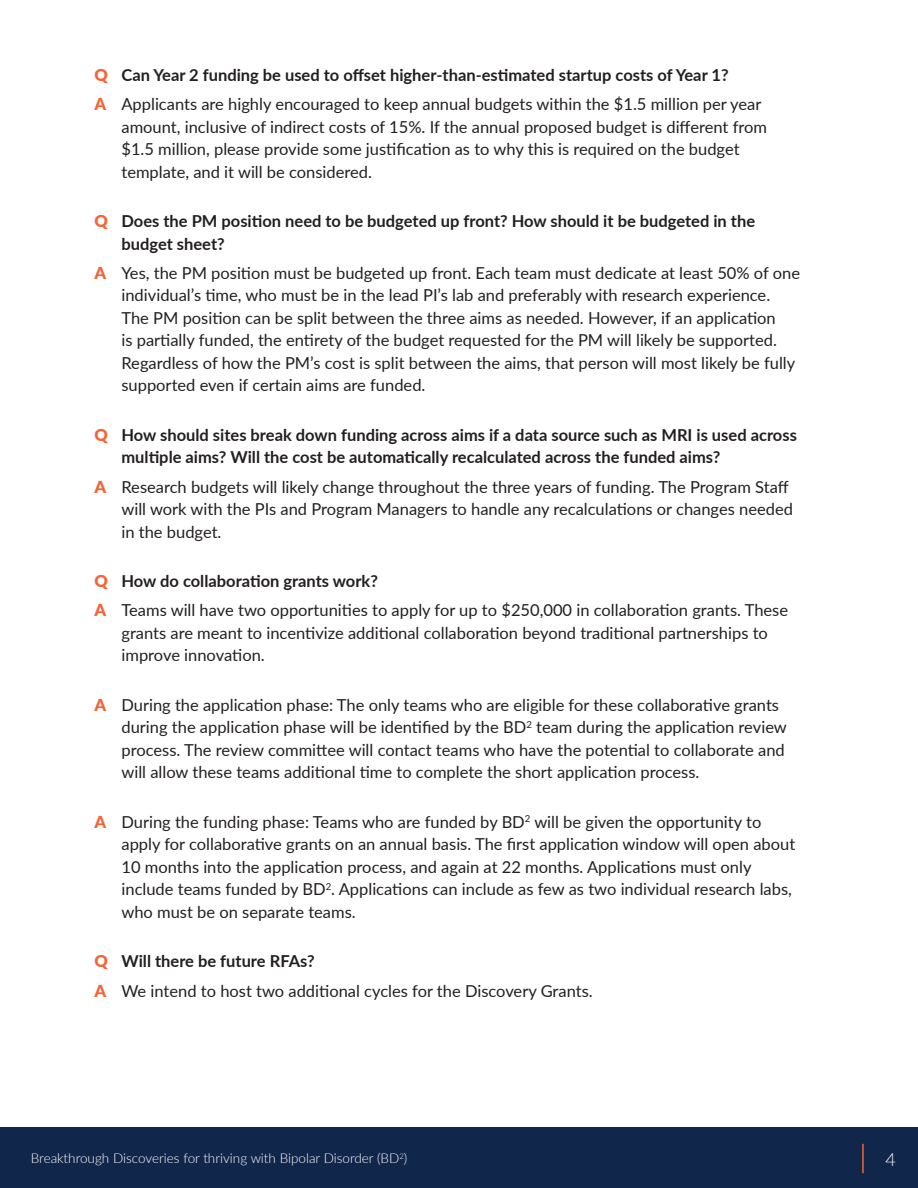
<style>
.page{position:relative;width:918px;height:1188px;background:#fff}
.page>*{position:absolute;margin:0;border:0;box-sizing:border-box;transform-origin:0 0}
.t1{font:300 18px "Lato";color:#fff}
.t2{font:16.5px/22.5px "Lato";color:#231f20}
.t3{font:700 16.5px/22.5px "Lato";color:#231f20}
.t4{font:300 13.5px "Lato";color:#fff}
.t5{font:300 7.8px "Lato";color:#fff}
.s1{font-weight:900;color:#f26638}
.s2{font-weight:700}
.s3{font-size:13.5px}
</style>
<div class="page">
<div style="left:0;top:1128px;width:918px;height:60px;background:#10264b"></div>
<hr style="left:862px;top:1144px;width:2px;height:29px;background:#f26638">
<p class="t2" style="left:94px;top:59px;width:668px;line-height:29.2px"><span class="s1">Q</span> <span class="s2">Can Year 2 funding be used to offset higher-than-estimated startup costs of Year 1?<br></span><span class="s1">A</span> Applicants are highly encouraged to keep annual budgets within the $1.5 million per year</p>
<p class="t2" style="left:121px;top:115px;width:647px">amount, inclusive of indirect costs of 15%. If the annual proposed budget is different from $1.5 million, please provide some justification as to why this is required on the budget template, and it will be considered.</p>
<p class="t3" style="left:121px;top:209px;width:635px;text-indent:-27px"><span class="s1">Q</span> Does the PM position need to be budgeted up front? How should it be budgeted in the budget sheet?</p>
<p class="t2" style="left:121px;top:261px;width:680px;text-indent:-27px"><span class="s1">A</span> Yes, the PM position must be budgeted up front. Each team must dedicate at least 50% of one individual’s time, who must be in the lead PI’s lab and preferably with research experience.<br>The PM position can be split between the three aims as needed. However, if an application<br>is partially funded, the entirety of the budget requested for the PM will likely be supported.<br>Regardless of how the PM’s cost is split between the aims, that person will most likely be fully supported even if certain aims are funded.</p>
<p class="t3" style="left:121px;top:423px;width:677px;text-indent:-27px"><span class="s1">Q</span> How should sites break down funding across aims if a data source such as MRI is used across multiple aims? Will the cost be automatically recalculated across the funded aims?</p>
<p class="t2" style="left:121px;top:475px;width:673px;text-indent:-27px"><span class="s1">A</span> Research budgets will likely change throughout the three years of funding. The Program Staff will work with the PIs and Program Managers to handle any recalculations or changes needed in the budget.</p>
<p class="t2" style="left:94px;top:566px;width:695px;line-height:29.2px"><span class="s1">Q</span> <span class="s2">How do collaboration grants work?<br></span><span class="s1">A</span> Teams will have two opportunities to apply for up to $250,000 in collaboration grants. These</p>
<p class="t2" style="left:121px;top:621px;width:648px">grants are meant to incentivize additional collaboration beyond traditional partnerships to improve innovation.</p>
<p class="t2" style="left:121px;top:693px;width:667px;text-indent:-27px"><span class="s1">A</span> During the application phase: The only teams who are eligible for these collaborative grants during the application phase will be identified by the BD<sup>2</sup> team during the application review process. The review committee will contact teams who have the potential to collaborate and will allow these teams additional time to complete the short application process.</p>
<p class="t2" style="left:121px;top:810px;width:675px;text-indent:-27px"><span class="s1">A</span> During the funding phase: Teams who are funded by BD<sup>2</sup> will be given the opportunity to apply for collaborative grants on an annual basis. The first application window will open about 10 months into the application process, and again at 22 months. Applications must only include teams funded by BD<sup>2</sup>. Applications can include as few as two individual research labs, who must be on separate teams.</p>
<p class="t2" style="left:94px;top:946px;width:500px;line-height:29.2px"><span class="s1">Q</span> <span class="s2">Will there be future RFAs?<br></span><span class="s1">A</span> We intend to host two additional cycles for the Discovery Grants.</p>
<p class="t4" style="left:31px;top:1149px;width:370px">Breakthrough Discoveries for thriving with Bipolar Disorder (BD</p>
<p class="t1" style="left:886px;top:1147px;width:12px">4</p>
<p class="t5" style="left:399px;top:1151px;width:10px">2<span class="s3">)</span></p>
</div>
